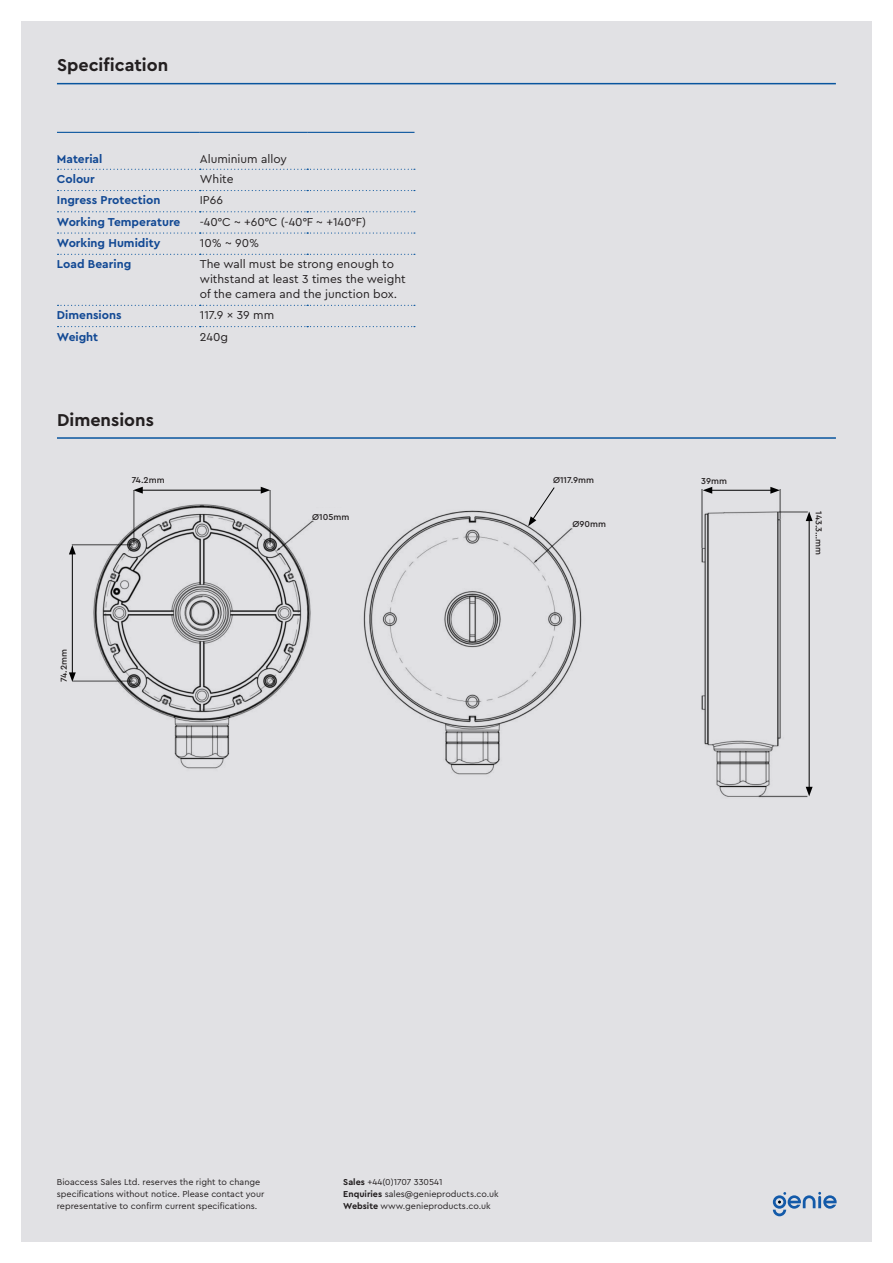
<style>
.page{position:relative;width:893px;height:1263px;background:#fff}
.page>*{position:absolute;margin:0;border:0;box-sizing:border-box;transform-origin:0 0}
.t1{font:700 18px "Cera Pro";color:#231f20}
.Tech_Spec_Text_CENTR{font:12px/15px "Cera Pro";color:#231f20}
.Tech_Spec_Text_LEFT{font:700 12px "Cera Pro";color:#124994}
.t2{font:9px/12px "Cera Pro";color:#231f20}
.t3{font:500 9px "Cera Pro";color:#231f20}
.s1{font-weight:700}
</style>
<div class="page">
<div style="left:21px;top:21px;width:851px;height:1221px;background:#e1e1e4"></div>
<svg style="left:773px;top:1192px;width:64px;height:24px"></svg>
<hr style="left:57px;top:83px;width:779px;height:1px;background:#09559e">
<svg style="left:58px;top:169px;width:357px;height:1px"></svg>
<svg style="left:58px;top:190px;width:357px;height:1px"></svg>
<svg style="left:58px;top:211px;width:357px;height:1px"></svg>
<svg style="left:58px;top:232px;width:357px;height:2px"></svg>
<svg style="left:58px;top:254px;width:357px;height:1px"></svg>
<svg style="left:58px;top:305px;width:357px;height:1px"></svg>
<svg style="left:58px;top:326px;width:357px;height:1px"></svg>
<hr style="left:57px;top:132px;width:143px;height:1px;background:#09559e">
<hr style="left:200px;top:132px;width:107px;height:1px;background:#09559e">
<hr style="left:307px;top:132px;width:107px;height:1px;background:#09559e">
<hr style="left:57px;top:437px;width:779px;height:2px;background:#09559e">
<svg style="left:134px;top:487px;width:9px;height:3px"></svg>
<svg style="left:261px;top:487px;width:9px;height:3px"></svg>
<svg style="left:703px;top:487px;width:9px;height:3px"></svg>
<svg style="left:770px;top:487px;width:10px;height:3px"></svg>
<hr style="left:809px;top:519px;width:1px;height:270px;background:#000">
<svg style="left:809px;top:512px;width:4px;height:9px"></svg>
<svg style="left:809px;top:787px;width:4px;height:9px"></svg>
<img style="left:69px;top:490px;width:245px;height:279px">
<img style="left:363px;top:487px;width:219px;height:288px">
<img style="left:701px;top:490px;width:108px;height:308px">
<hr style="left:72px;top:552px;width:1px;height:123px;background:#000">
<svg style="left:69px;top:672px;width:7px;height:10px"></svg>
<svg style="left:69px;top:545px;width:7px;height:9px"></svg>
<p class="t1" style="left:57px;top:53px;width:113px">Specification</p>
<p class="Tech_Spec_Text_LEFT" style="left:57px;top:151px;width:47px">Material</p>
<p class="Tech_Spec_Text_CENTR" style="left:200px;top:151px;width:89px">Aluminium alloy</p>
<p class="Tech_Spec_Text_LEFT" style="left:57px;top:171px;width:39px">Colour</p>
<p class="Tech_Spec_Text_CENTR" style="left:200px;top:171px;width:35px">White</p>
<p class="Tech_Spec_Text_LEFT" style="left:57px;top:192px;width:105px">Ingress Protection</p>
<p class="Tech_Spec_Text_CENTR" style="left:200px;top:192px;width:25px">IP66</p>
<p class="Tech_Spec_Text_LEFT" style="left:57px;top:214px;width:125px">Working Temperature</p>
<p class="Tech_Spec_Text_CENTR" style="left:200px;top:214px;width:168px">-40°C ~ +60°C (-40°F ~ +140°F)</p>
<p class="Tech_Spec_Text_LEFT" style="left:57px;top:235px;width:105px">Working Humidity</p>
<p class="Tech_Spec_Text_CENTR" style="left:200px;top:235px;width:61px">10% ~ 90%</p>
<p class="Tech_Spec_Text_LEFT" style="left:57px;top:256px;width:76px">Load Bearing</p>
<p class="Tech_Spec_Text_CENTR" style="left:200px;top:256px;width:196px">The wall must be strong enough to</p>
<p class="Tech_Spec_Text_CENTR" style="left:200px;top:271px;width:207px">withstand at least 3 times the weight of the camera and the junction box.</p>
<p class="Tech_Spec_Text_LEFT" style="left:57px;top:307px;width:66px">Dimensions</p>
<p class="Tech_Spec_Text_CENTR" style="left:200px;top:307px;width:76px">117.9 x 39 mm</p>
<p class="Tech_Spec_Text_LEFT" style="left:57px;top:329px;width:43px">Weight</p>
<p class="Tech_Spec_Text_CENTR" style="left:200px;top:328px;width:30px">240g</p>
<p class="t1" style="left:57px;top:408px;width:98px">Dimensions</p>
<p class="t3" style="left:553px;top:474px;width:42px">Ø117.9mm</p>
<p class="t3" style="left:132px;top:474px;width:34px">74.2mm</p>
<p class="t3" style="left:701px;top:474px;width:27px">39mm</p>
<p class="t3" style="left:58px;top:682px;width:34px;rotate:-90deg">74.2mm</p>
<p class="t3" style="left:312px;top:511px;width:39px">Ø105mm</p>
<p class="t3" style="left:572px;top:518px;width:35px">Ø90mm</p>
<p class="t3" style="left:825px;top:511px;width:45px;rotate:90deg">143.3…mm</p>
<p class="t2" style="left:57px;top:1175px;width:209px">Bioaccess Sales Ltd. reserves the right to change specifications without notice. Please contact your representative to confirm current specifications.</p>
<p class="t2" style="left:343px;top:1175px;width:101px"><span class="s1">Sales</span> +44(0)1707 330541</p>
<p class="t2" style="left:343px;top:1187px;width:157px"><span class="s1">Enquiries</span> sales@genieproducts.co.uk</p>
<p class="t2" style="left:343px;top:1199px;width:149px"><span class="s1">Website</span> www.genieproducts.co.uk</p>
</div>
